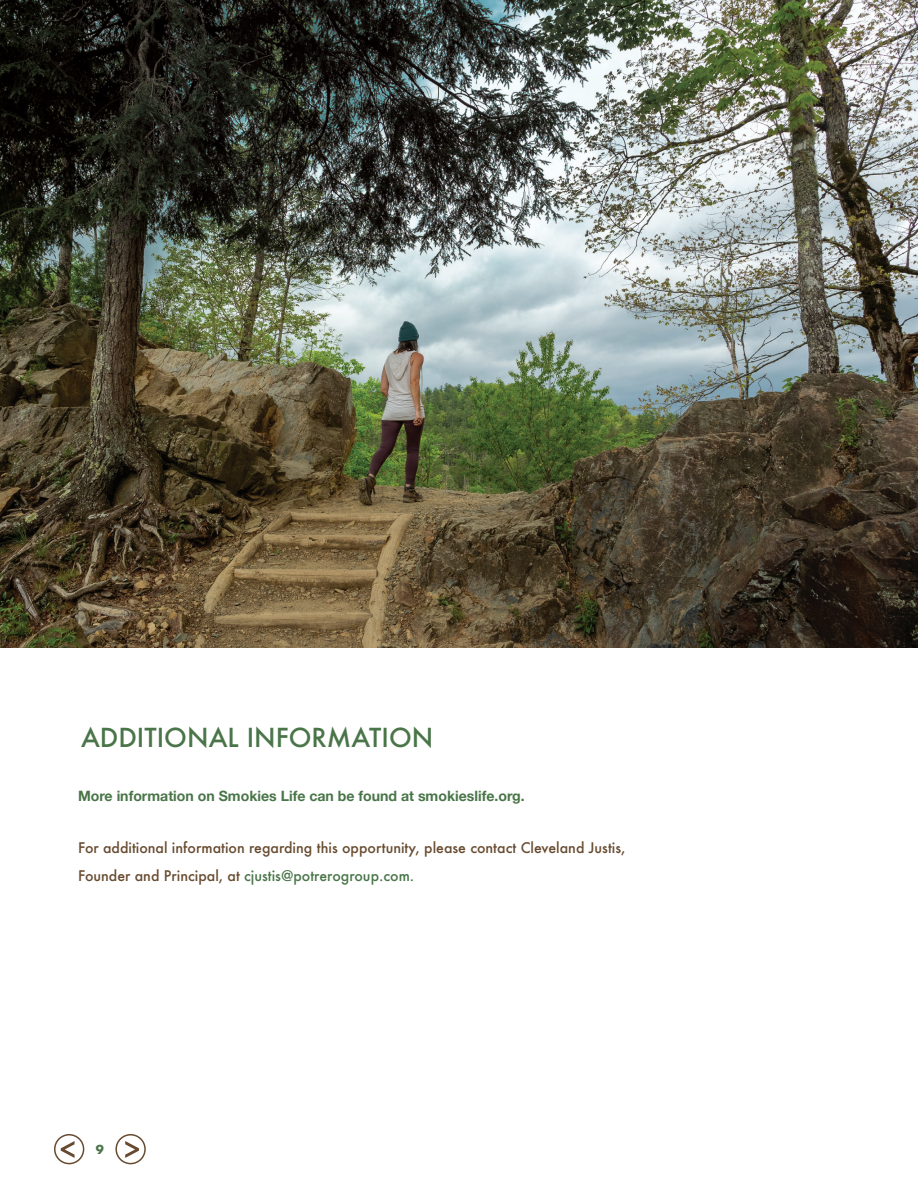
<style>
.page{position:relative;width:918px;height:1188px;background:#fff}
.page>*{position:absolute;margin:0;border:0;box-sizing:border-box;transform-origin:0 0}
.t1{font:500 25.5px "Futura";color:#497548}
.Body_2_-_black{font:500 14.25px "Futura";color:#674b30}
.Body_2_-_black-2{font:700 14.25px "Helvetica Neue";color:#497548}
.Body_2_-_black-3{font:500 14.25px "Futura";color:#497548}
.t2{font:700 12px "Futura";color:#497548}
.s1{color:#674b30}
</style>
<div class="page">
<div style="left:54px;top:1134px;width:30px;height:30px;border:2px solid #674b30;border-radius:50%"></div>
<svg style="left:60px;top:1141px;width:15px;height:18px"></svg>
<div style="left:115px;top:1134px;width:31px;height:30px;border:2px solid #674b30;border-radius:50%"></div>
<svg style="left:125px;top:1141px;width:15px;height:18px"></svg>
<img style="left:0;top:0;width:918px;height:648px">
<h2 class="t1" style="left:81px;top:720px;width:354px">ADDITIONAL INFORMATION</h2>
<p class="Body_2_-_black-2" style="left:78px;top:784px;width:448px">More information on Smokies Life can be found at smokieslife.org.</p>
<p class="Body_2_-_black" style="left:78px;top:838px;width:549px">For additional information regarding this opportunity, please contact Cleveland Justis,</p>
<p class="Body_2_-_black-3" style="left:78px;top:866px;width:338px"><span class="s1">Founder and Principal, at</span> cjustis@potrerogroup.com.</p>
<p class="t2" style="left:96px;top:1141px;width:10px">9</p>
</div>
